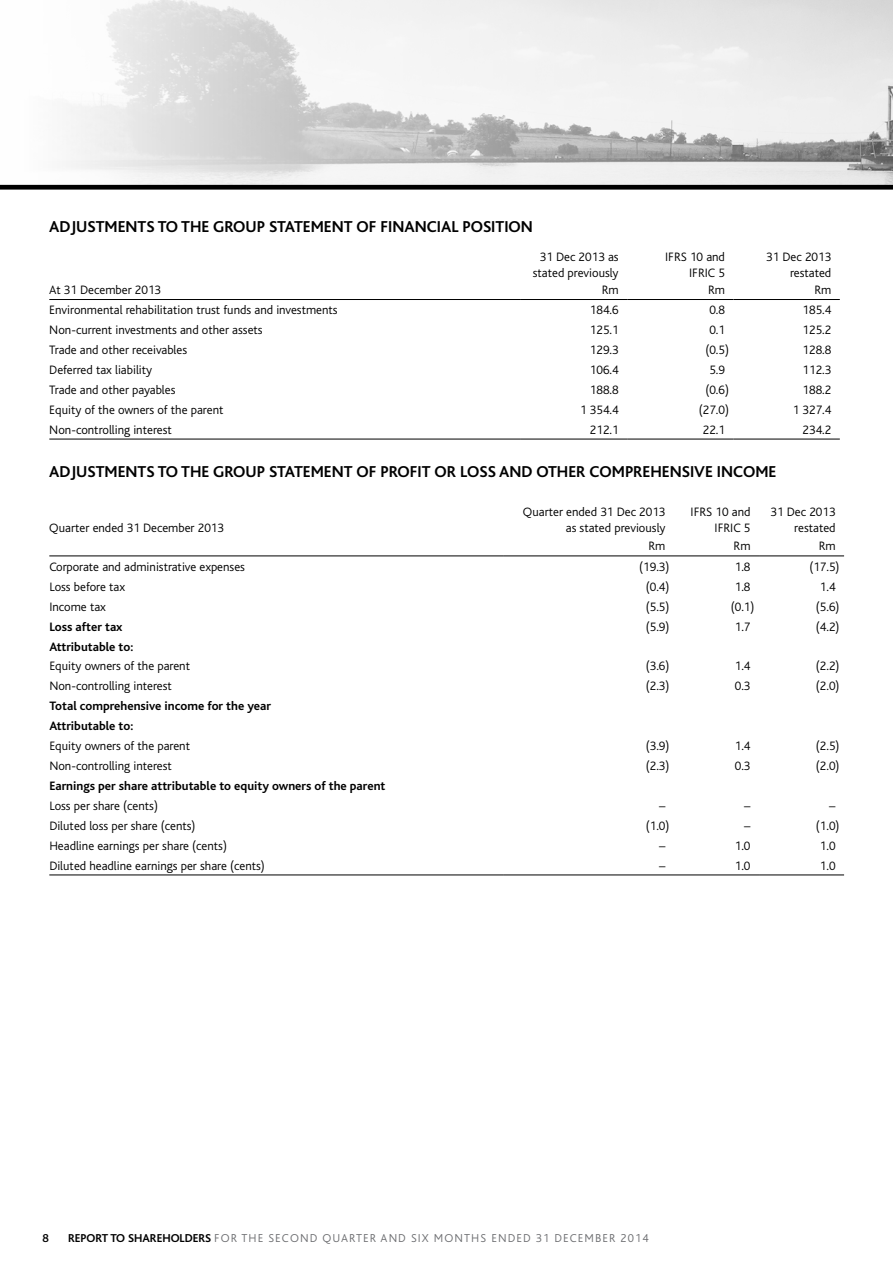
<style>
.page{position:relative;width:893px;height:1263px;background:#fff}
.page>*{position:absolute;margin:0;border:0;box-sizing:border-box;transform-origin:0 0}
.t1{font:700 16.5px "Bliss";color:#000}
.t2{font:300 12.75px/16.5px "Bliss";color:#000;text-align:right}
.t3{font:700 12.75px/20px "Bliss";color:#000}
.t4{font:300 12px "Bliss";letter-spacing:.09em;color:#6d6e71}
.t5{font:500 12px "Bliss";color:#000}
.s1{font-weight:700;color:#000}
</style>
<div class="page">
<svg style="left:0;top:0;width:893px;height:185px;fill:#eee"></svg>
<hr style="left:0;top:185px;width:893px;height:4px;background:#000">
<hr style="left:49px;top:299px;width:472px;height:1px;background:#000">
<hr style="left:521px;top:299px;width:106px;height:1px;background:#000">
<hr style="left:627px;top:299px;width:106px;height:1px;background:#000">
<hr style="left:733px;top:299px;width:107px;height:1px;background:#000">
<hr style="left:49px;top:439px;width:472px;height:1px;background:#000">
<hr style="left:521px;top:439px;width:106px;height:1px;background:#000">
<hr style="left:627px;top:439px;width:106px;height:1px;background:#000">
<hr style="left:733px;top:439px;width:107px;height:1px;background:#000">
<hr style="left:49px;top:555px;width:455px;height:1px;background:#000">
<hr style="left:504px;top:555px;width:170px;height:1px;background:#000">
<hr style="left:674px;top:555px;width:85px;height:1px;background:#000">
<hr style="left:759px;top:555px;width:85px;height:1px;background:#000">
<hr style="left:49px;top:874px;width:455px;height:1px;background:#000">
<hr style="left:504px;top:874px;width:170px;height:1px;background:#000">
<hr style="left:674px;top:874px;width:85px;height:1px;background:#000">
<hr style="left:759px;top:874px;width:85px;height:1px;background:#000">
<p class="t1" style="left:49px;top:218px;width:485px">ADJUSTMENTS TO THE GROUP STATEMENT OF FINANCIAL POSITION</p>
<p class="t2" style="left:533px;top:249px;width:87px;text-align:center">31 Dec 2013 as stated previously</p>
<p class="t2" style="left:665px;top:249px;width:61px">IFRS 10 and<br>IFRIC 5</p>
<p class="t2" style="left:766px;top:249px;width:67px">31 Dec 2013 restated</p>
<p class="t2" style="left:49px;top:282px;width:113px">At 31 December 2013</p>
<p class="t2" style="left:602px;top:282px;width:18px">Rm</p>
<p class="t2" style="left:708px;top:282px;width:18px">Rm</p>
<p class="t2" style="left:814px;top:282px;width:18px">Rm</p>
<p class="t2" style="left:49px;top:302px;width:290px">Environmental rehabilitation trust funds and investments</p>
<p class="t2" style="left:590px;top:302px;width:30px">184.6</p>
<p class="t2" style="left:709px;top:302px;width:17px">0.8</p>
<p class="t2" style="left:802px;top:302px;width:30px">185.4</p>
<p class="t2" style="left:49px;top:322px;width:215px">Non-current investments and other assets</p>
<p class="t2" style="left:590px;top:322px;width:30px">125.1</p>
<p class="t2" style="left:709px;top:322px;width:17px">0.1</p>
<p class="t2" style="left:802px;top:322px;width:30px">125.2</p>
<p class="t2" style="left:49px;top:342px;width:139px">Trade and other receivables</p>
<p class="t2" style="left:590px;top:342px;width:30px">129.3</p>
<p class="t2" style="left:705px;top:342px;width:25px">(0.5)</p>
<p class="t2" style="left:802px;top:342px;width:30px">128.8</p>
<p class="t2" style="left:49px;top:362px;width:104px">Deferred tax liability</p>
<p class="t2" style="left:590px;top:362px;width:30px">106.4</p>
<p class="t2" style="left:709px;top:362px;width:17px">5.9</p>
<p class="t2" style="left:802px;top:362px;width:30px">112.3</p>
<p class="t2" style="left:49px;top:382px;width:128px">Trade and other payables</p>
<p class="t2" style="left:590px;top:382px;width:30px">188.8</p>
<p class="t2" style="left:705px;top:382px;width:25px">(0.6)</p>
<p class="t2" style="left:802px;top:382px;width:30px">188.2</p>
<p class="t2" style="left:49px;top:402px;width:176px">Equity of the owners of the parent</p>
<p class="t2" style="left:580px;top:402px;width:40px">1 354.4</p>
<p class="t2" style="left:699px;top:402px;width:32px">(27.0)</p>
<p class="t2" style="left:793px;top:402px;width:40px">1 327.4</p>
<p class="t2" style="left:49px;top:422px;width:124px">Non-controlling interest</p>
<p class="t2" style="left:590px;top:422px;width:30px">212.1</p>
<p class="t2" style="left:703px;top:422px;width:24px">22.1</p>
<p class="t2" style="left:802px;top:422px;width:30px">234.2</p>
<p class="t1" style="left:49px;top:463px;width:729px">ADJUSTMENTS TO THE GROUP STATEMENT OF PROFIT OR LOSS AND OTHER COMPREHENSIVE INCOME</p>
<p class="t2" style="left:49px;top:520px;width:176px">Quarter ended 31 December 2013</p>
<p class="t2" style="left:523px;top:503px;width:144px">Quarter ended 31 Dec 2013 as stated previously</p>
<p class="t2" style="left:691px;top:503px;width:61px">IFRS 10 and<br>IFRIC 5</p>
<p class="t2" style="left:770px;top:503px;width:67px">31 Dec 2013 restated</p>
<p class="t2" style="left:649px;top:538px;width:18px">Rm</p>
<p class="t2" style="left:734px;top:538px;width:18px">Rm</p>
<p class="t2" style="left:819px;top:538px;width:18px">Rm</p>
<p class="t2" style="left:49px;top:558px;width:197px">Corporate and administrative expenses</p>
<p class="t2" style="left:639px;top:558px;width:32px">(19.3)</p>
<p class="t2" style="left:735px;top:558px;width:17px">1.8</p>
<p class="t2" style="left:809px;top:558px;width:32px">(17.5)</p>
<p class="t2" style="left:49px;top:578px;width:77px">Loss before tax</p>
<p class="t2" style="left:646px;top:578px;width:25px">(0.4)</p>
<p class="t2" style="left:735px;top:578px;width:17px">1.8</p>
<p class="t2" style="left:820px;top:578px;width:17px">1.4</p>
<p class="t2" style="left:49px;top:598px;width:58px">Income tax</p>
<p class="t2" style="left:646px;top:598px;width:25px">(5.5)</p>
<p class="t2" style="left:731px;top:598px;width:25px">(0.1)</p>
<p class="t2" style="left:816px;top:598px;width:25px">(5.6)</p>
<p class="t3" style="left:49px;top:617px;width:75px">Loss after tax</p>
<p class="t2" style="left:646px;top:618px;width:25px">(5.9)</p>
<p class="t2" style="left:735px;top:618px;width:17px">1.7</p>
<p class="t2" style="left:816px;top:618px;width:25px">(4.2)</p>
<p class="t3" style="left:49px;top:637px;width:86px">Attributable to:</p>
<p class="t2" style="left:49px;top:658px;width:142px">Equity owners of the parent</p>
<p class="t2" style="left:646px;top:658px;width:25px">(3.6)</p>
<p class="t2" style="left:735px;top:658px;width:17px">1.4</p>
<p class="t2" style="left:816px;top:658px;width:25px">(2.2)</p>
<p class="t2" style="left:49px;top:678px;width:124px">Non-controlling interest</p>
<p class="t2" style="left:646px;top:678px;width:25px">(2.3)</p>
<p class="t2" style="left:735px;top:678px;width:17px">0.3</p>
<p class="t2" style="left:816px;top:678px;width:25px">(2.0)</p>
<p class="t3" style="left:49px;top:696px;width:223px">Total comprehensive income for the year<br>Attributable to:</p>
<p class="t2" style="left:49px;top:738px;width:142px">Equity owners of the parent</p>
<p class="t2" style="left:646px;top:738px;width:25px">(3.9)</p>
<p class="t2" style="left:735px;top:738px;width:17px">1.4</p>
<p class="t2" style="left:816px;top:738px;width:25px">(2.5)</p>
<p class="t2" style="left:49px;top:758px;width:124px">Non-controlling interest</p>
<p class="t2" style="left:646px;top:758px;width:25px">(2.3)</p>
<p class="t2" style="left:735px;top:758px;width:17px">0.3</p>
<p class="t2" style="left:816px;top:758px;width:25px">(2.0)</p>
<p class="t3" style="left:49px;top:776px;width:338px">Earnings per share attributable to equity owners of the parent</p>
<p class="t2" style="left:49px;top:798px;width:110px">Loss per share (cents)</p>
<p class="t2" style="left:659px;top:798px;width:8px">–</p>
<p class="t2" style="left:744px;top:798px;width:8px">–</p>
<p class="t2" style="left:829px;top:798px;width:8px">–</p>
<p class="t2" style="left:49px;top:818px;width:148px">Diluted loss per share (cents)</p>
<p class="t2" style="left:646px;top:818px;width:25px">(1.0)</p>
<p class="t2" style="left:744px;top:818px;width:8px">–</p>
<p class="t2" style="left:816px;top:818px;width:25px">(1.0)</p>
<p class="t2" style="left:49px;top:838px;width:179px">Headline earnings per share (cents)</p>
<p class="t2" style="left:659px;top:838px;width:8px">–</p>
<p class="t2" style="left:735px;top:838px;width:17px">1.0</p>
<p class="t2" style="left:820px;top:838px;width:17px">1.0</p>
<p class="t2" style="left:49px;top:857px;width:217px">Diluted headline earnings per share (cents)</p>
<p class="t2" style="left:659px;top:857px;width:8px">–</p>
<p class="t2" style="left:735px;top:857px;width:17px">1.0</p>
<p class="t2" style="left:820px;top:857px;width:17px">1.0</p>
<p class="t5" style="left:43px;top:1232px;width:8px">8</p>
<p class="t4" style="left:68px;top:1232px;width:582px"><span class="s1">REPORT TO SHAREHOLDERS</span> FOR THE SECOND QUARTER AND SIX MONTHS ENDED 31 DECEMBER 2014</p>
</div>
